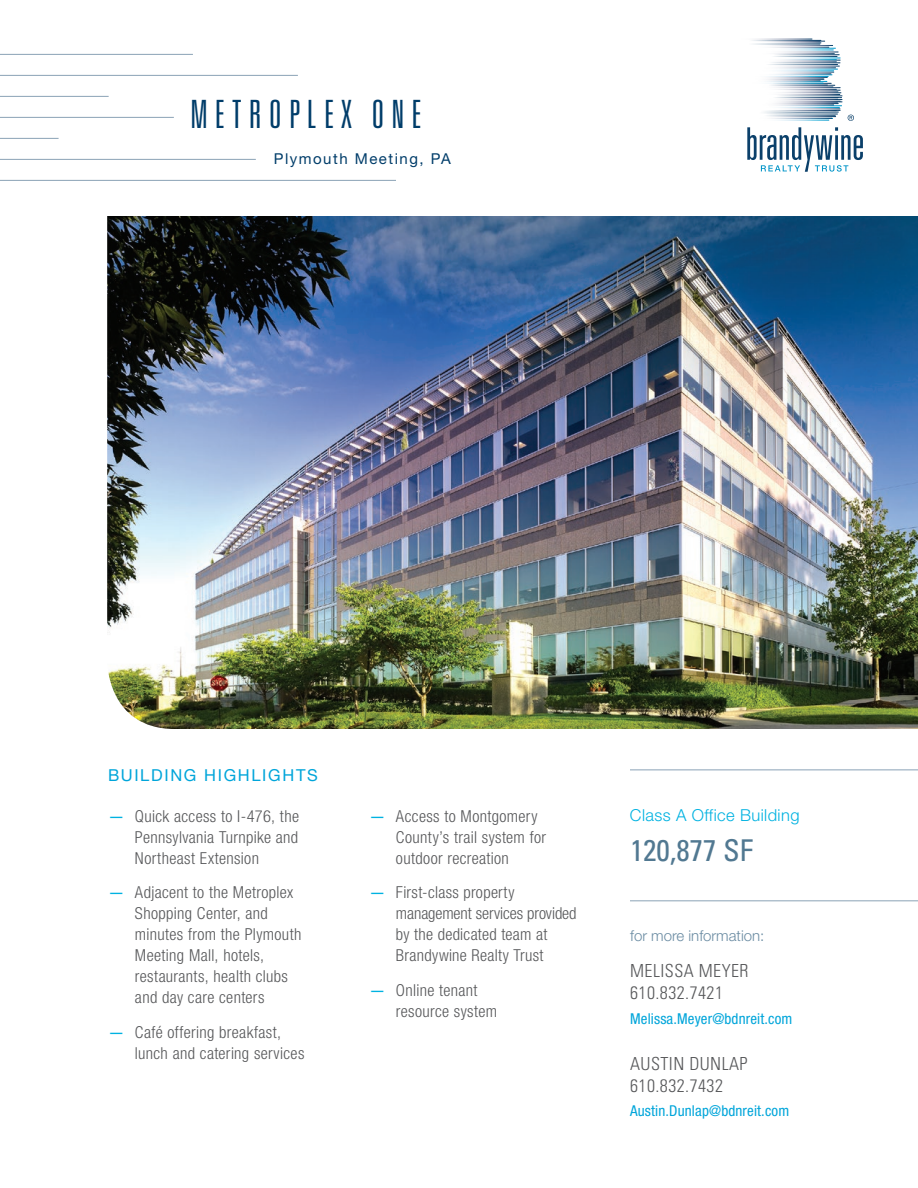
<style>
.page{position:relative;width:918px;height:1188px;background:#fff}
.page>*{position:absolute;margin:0;border:0;box-sizing:border-box;transform-origin:0 0}
.t1{font:300 ultra-condensed 39px "Univers LT Std";letter-spacing:.18em;color:#003d6a}
.t2{font:condensed 30px "Univers LT Std";color:#517891}
.t3{font:300 condensed 18px/21.6px "Univers LT Std";letter-spacing:.025em;color:#57585a}
.t4{font:300 condensed 16.5px/21px "Helvetica Neue LT Std";letter-spacing:.02em;color:#57585a}
.t5{font:300 16.5px "Helvetica Neue LT Std";letter-spacing:.025em;color:#00b2e1}
.t6{font:16.5px "Helvetica Neue LT Std";letter-spacing:.1em;color:#00a5da}
.t7{font:condensed 15px "Helvetica Neue LT Std";letter-spacing:.01em;color:#00a5da}
.t8{font:300 15px "Helvetica Neue LT Std";color:#6b8ca3}
.t9{font:15px "Helvetica Neue LT Std";letter-spacing:.1em;color:#003d6a}
.s1{font-weight:400;font-stretch:normal;color:#00b2e1}
</style>
<div class="page">
<svg style="left:747px;top:127px;width:116px;height:45px"></svg>
<svg style="left:752px;top:39px;width:102px;height:82px"></svg>
<hr style="left:0;top:159px;width:256px;height:1px;background:#8aa2b6">
<hr style="left:0;top:117px;width:174px;height:1px;background:#8aa2b6">
<hr style="left:0;top:180px;width:396px;height:1px;background:#8aa2b6">
<hr style="left:0;top:138px;width:59px;height:1px;background:#8aa2b6">
<hr style="left:0;top:96px;width:109px;height:1px;background:#8aa2b6">
<hr style="left:0;top:54px;width:193px;height:1px;background:#8aa2b6">
<hr style="left:0;top:75px;width:298px;height:1px;background:#8aa2b6">
<img style="left:107px;top:216px;width:811px;height:513px">
<hr style="left:630px;top:770px;width:288px;height:1px;background:#8aa2b6">
<hr style="left:630px;top:900px;width:288px;height:1px;background:#8aa2b6">
<h1 class="t1" style="left:190px;top:94px;width:233px">METROPLEX ONE</h1>
<p class="t9" style="left:274px;top:150px;width:178px">Plymouth Meeting, PA</p>
<p class="t6" style="left:108px;top:766px;width:211px">BUILDING HIGHLIGHTS</p>
<p class="t4" style="left:135px;top:805px;width:166px;text-align:justify;text-indent:-27px"><span class="s1">—</span> Quick access to I-476, the Pennsylvania Turnpike and Northeast Extension</p>
<p class="t4" style="left:135px;top:882px;width:168px;text-indent:-27px"><span class="s1">—</span> Adjacent to the Metroplex<br>Shopping Center, and minutes from the Plymouth<br>Meeting Mall, hotels, restaurants, health clubs and day care centers</p>
<p class="t4" style="left:135px;top:1021px;width:171px;text-indent:-27px"><span class="s1">—</span> Café offering breakfast, lunch and catering services</p>
<p class="t4" style="left:396px;top:805px;width:152px;text-indent:-27px"><span class="s1">—</span> Access to Montgomery<br>County’s trail system for outdoor recreation</p>
<p class="t4" style="left:396px;top:882px;width:182px;text-indent:-27px"><span class="s1">—</span> First-class property management services provided by the dedicated team at<br>Brandywine Realty Trust</p>
<p class="t4" style="left:396px;top:979px;width:103px;text-indent:-27px"><span class="s1">—</span> Online tenant resource system</p>
<p class="t5" style="left:630px;top:805px;width:171px">Class A Office Building</p>
<h2 class="t2" style="left:630px;top:831px;width:125px">120,877 SF</h2>
<p class="t8" style="left:630px;top:927px;width:136px">for more information:</p>
<p class="t3" style="left:630px;top:960px;width:120px">MELISSA MEYER<br>610.832.7421</p>
<p class="t7" style="left:630px;top:1010px;width:164px">Melissa.Meyer@bdnreit.com</p>
<p class="t3" style="left:630px;top:1053px;width:119px">AUSTIN DUNLAP<br>610.832.7432</p>
<p class="t7" style="left:630px;top:1102px;width:161px">Austin.Dunlap@bdnreit.com</p>
</div>
